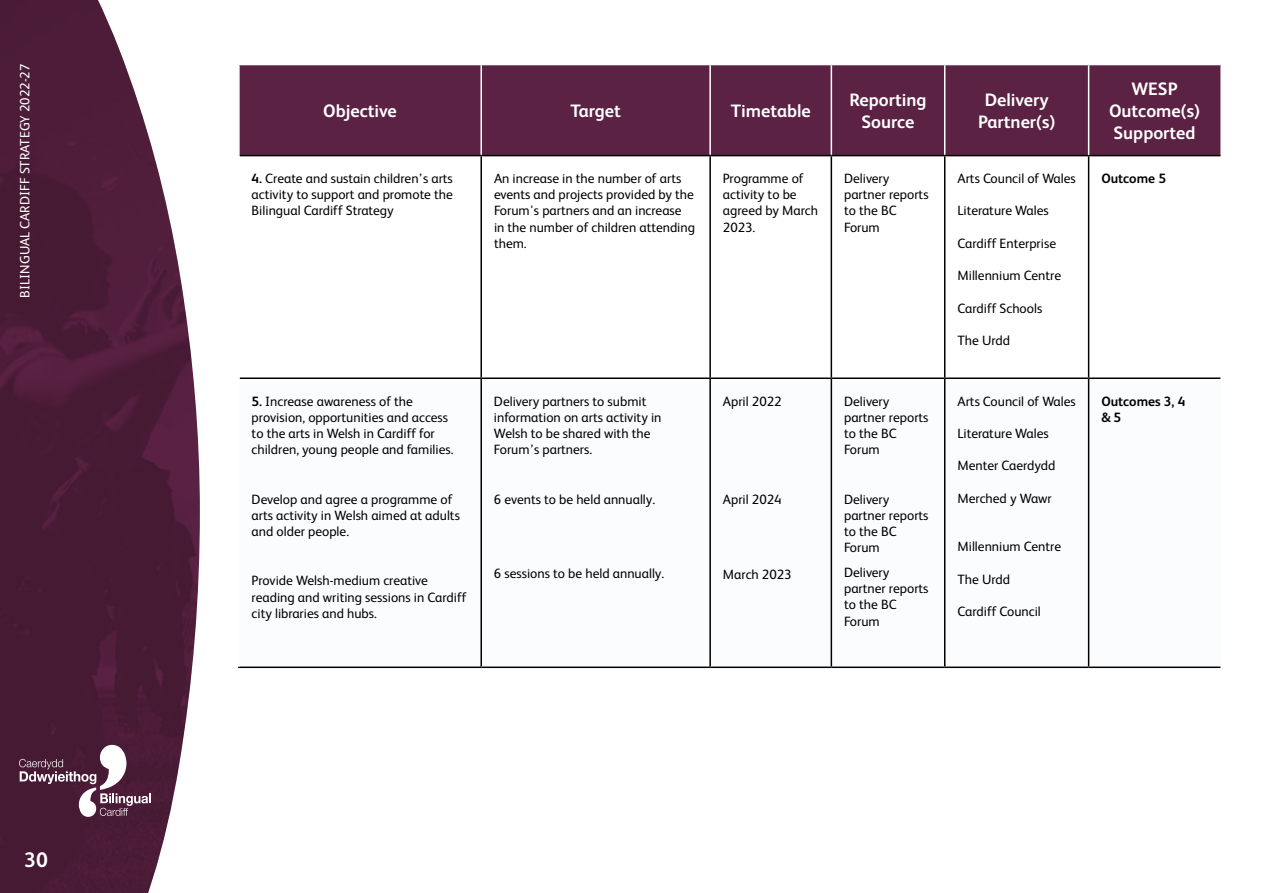
<style>
.page{position:relative;width:1263px;height:893px;background:#fff}
.page>*{position:absolute;margin:0;border:0;box-sizing:border-box;transform-origin:0 0}
.t1{font:700 21px "FS Albert";color:#fff}
.t2{font:700 18px/21.6px "FS Albert";color:#fff;text-align:center}
.t3{font:13.5px/16.2px "FS Albert";color:#000}
.t4{font:13.5px "FS Albert";color:#fff}
.t5{font:700 13.5px/16.2px "FS Albert";color:#000}
.s1{font-weight:700}
</style>
<div class="page">
<img style="left:0;top:0;width:200px;height:893px">
<svg style="left:19px;top:745px;width:132px;height:72px;background:#6c485d"></svg>
<div style="left:240px;top:65px;width:980px;height:90px;background:#5c2244"></div>
<svg style="left:240px;top:156px;width:980px;height:221px"></svg>
<svg style="left:830px;top:379px;width:260px;height:287px"></svg>
<hr style="left:480px;top:65px;width:2px;height:90px;background:#fff">
<hr style="left:709px;top:65px;width:2px;height:90px;background:#fff">
<hr style="left:831px;top:65px;width:1px;height:90px;background:#fff">
<hr style="left:944px;top:65px;width:1px;height:90px;background:#fff">
<hr style="left:481px;top:155px;width:229px;height:1px;background:#000">
<hr style="left:709px;top:156px;width:2px;height:221px;background:#000">
<hr style="left:710px;top:155px;width:121px;height:1px;background:#000">
<hr style="left:831px;top:156px;width:1px;height:221px;background:#000">
<hr style="left:831px;top:155px;width:114px;height:1px;background:#000">
<hr style="left:944px;top:156px;width:1px;height:221px;background:#000">
<hr style="left:945px;top:155px;width:144px;height:1px;background:#000">
<hr style="left:1089px;top:155px;width:131px;height:1px;background:#000">
<hr style="left:481px;top:377px;width:229px;height:2px;background:#000">
<hr style="left:709px;top:379px;width:2px;height:287px;background:#000">
<hr style="left:710px;top:377px;width:121px;height:2px;background:#000">
<hr style="left:831px;top:379px;width:1px;height:287px;background:#000">
<hr style="left:831px;top:377px;width:114px;height:2px;background:#000">
<hr style="left:944px;top:379px;width:1px;height:287px;background:#000">
<hr style="left:945px;top:377px;width:144px;height:2px;background:#000">
<hr style="left:1089px;top:377px;width:131px;height:2px;background:#000">
<hr style="left:481px;top:666px;width:229px;height:2px;background:#000">
<hr style="left:710px;top:666px;width:121px;height:2px;background:#000">
<hr style="left:831px;top:666px;width:114px;height:2px;background:#000">
<hr style="left:945px;top:666px;width:144px;height:2px;background:#000">
<hr style="left:1089px;top:666px;width:131px;height:2px;background:#000">
<hr style="left:240px;top:155px;width:241px;height:1px;background:#000">
<hr style="left:480px;top:156px;width:2px;height:221px;background:#000">
<hr style="left:240px;top:377px;width:241px;height:2px;background:#000">
<hr style="left:480px;top:379px;width:2px;height:287px;background:#000">
<hr style="left:238px;top:666px;width:243px;height:2px;background:#000">
<hr style="left:1088px;top:156px;width:1px;height:221px;background:#000">
<hr style="left:1088px;top:379px;width:1px;height:287px;background:#000">
<hr style="left:1088px;top:65px;width:1px;height:90px;background:#fff">
<p class="t4" style="left:16px;top:298px;width:235px;rotate:-90deg">BILINGUAL CARDIFF STRATEGY 2022-27</p>
<h1 class="t1" style="left:24px;top:845px;width:25px">30</h1>
<h2 class="t2" style="left:323px;top:99px;width:75px">Objective</h2>
<h2 class="t2" style="left:570px;top:99px;width:52px">Target</h2>
<h2 class="t2" style="left:731px;top:99px;width:81px">Timetable</h2>
<h2 class="t2" style="left:849px;top:89px;width:79px">Reporting<br>Source</h2>
<h2 class="t2" style="left:978px;top:89px;width:79px">Delivery<br>Partner(s)</h2>
<h2 class="t2" style="left:1109px;top:78px;width:92px">WESP<br>Outcome(s)<br>Supported</h2>
<p class="t3" style="left:252px;top:170px;width:203px;text-align:justify"><span class="s1">4.</span> Create and sustain children’s arts activity to support and promote the Bilingual Cardiff Strategy</p>
<p class="t3" style="left:494px;top:170px;width:203px">An increase in the number of arts events and projects provided by the<br>Forum's partners and an increase in the number of children attending them.</p>
<p class="t3" style="left:723px;top:170px;width:97px">Programme of activity to be agreed by March<br>2023.</p>
<p class="t3" style="left:844px;top:170px;width:86px">Delivery partner reports to the BC<br>Forum</p>
<p class="t3" style="left:957px;top:170px;width:120px">Arts Council of Wales</p>
<p class="t5" style="left:1101px;top:170px;width:66px">Outcome 5</p>
<p class="t3" style="left:957px;top:202px;width:93px">Literature Wales</p>
<p class="t3" style="left:957px;top:234px;width:100px">Cardiff Enterprise</p>
<p class="t3" style="left:957px;top:267px;width:105px">Millennium Centre</p>
<p class="t3" style="left:957px;top:299px;width:86px">Cardiff Schools</p>
<p class="t3" style="left:957px;top:332px;width:54px">The Urdd</p>
<p class="t3" style="left:252px;top:392px;width:203px"><span class="s1">5.</span> Increase awareness of the provision, opportunities and access to the arts in Welsh in Cardiff for children, young people and families.</p>
<p class="t3" style="left:252px;top:490px;width:210px">Develop and agree a programme of arts activity in Welsh aimed at adults and older people.</p>
<p class="t3" style="left:252px;top:572px;width:216px">Provide Welsh-medium creative reading and writing sessions in Cardiff city libraries and hubs.</p>
<p class="t3" style="left:494px;top:392px;width:169px">Delivery partners to submit information on arts activity in<br>Welsh to be shared with the<br>Forum’s partners.</p>
<p class="t3" style="left:494px;top:490px;width:163px">6 events to be held annually.</p>
<p class="t3" style="left:494px;top:564px;width:172px">6 sessions to be held annually.</p>
<p class="t3" style="left:723px;top:392px;width:60px">April 2022</p>
<p class="t3" style="left:723px;top:491px;width:60px">April 2024</p>
<p class="t3" style="left:723px;top:565px;width:70px">March 2023</p>
<p class="t3" style="left:844px;top:392px;width:86px">Delivery partner reports to the BC<br>Forum</p>
<p class="t3" style="left:844px;top:490px;width:86px">Delivery partner reports to the BC<br>Forum</p>
<p class="t3" style="left:844px;top:564px;width:86px">Delivery partner reports to the BC<br>Forum</p>
<p class="t3" style="left:957px;top:392px;width:120px">Arts Council of Wales</p>
<p class="t3" style="left:957px;top:425px;width:93px">Literature Wales</p>
<p class="t3" style="left:957px;top:457px;width:99px">Menter Caerdydd</p>
<p class="t3" style="left:957px;top:489px;width:96px">Merched y Wawr</p>
<p class="t3" style="left:957px;top:538px;width:105px">Millennium Centre</p>
<p class="t3" style="left:957px;top:570px;width:54px">The Urdd</p>
<p class="t3" style="left:957px;top:603px;width:85px">Cardiff Council</p>
<p class="t5" style="left:1101px;top:392px;width:85px">Outcomes 3, 4 &amp; 5</p>
</div>
